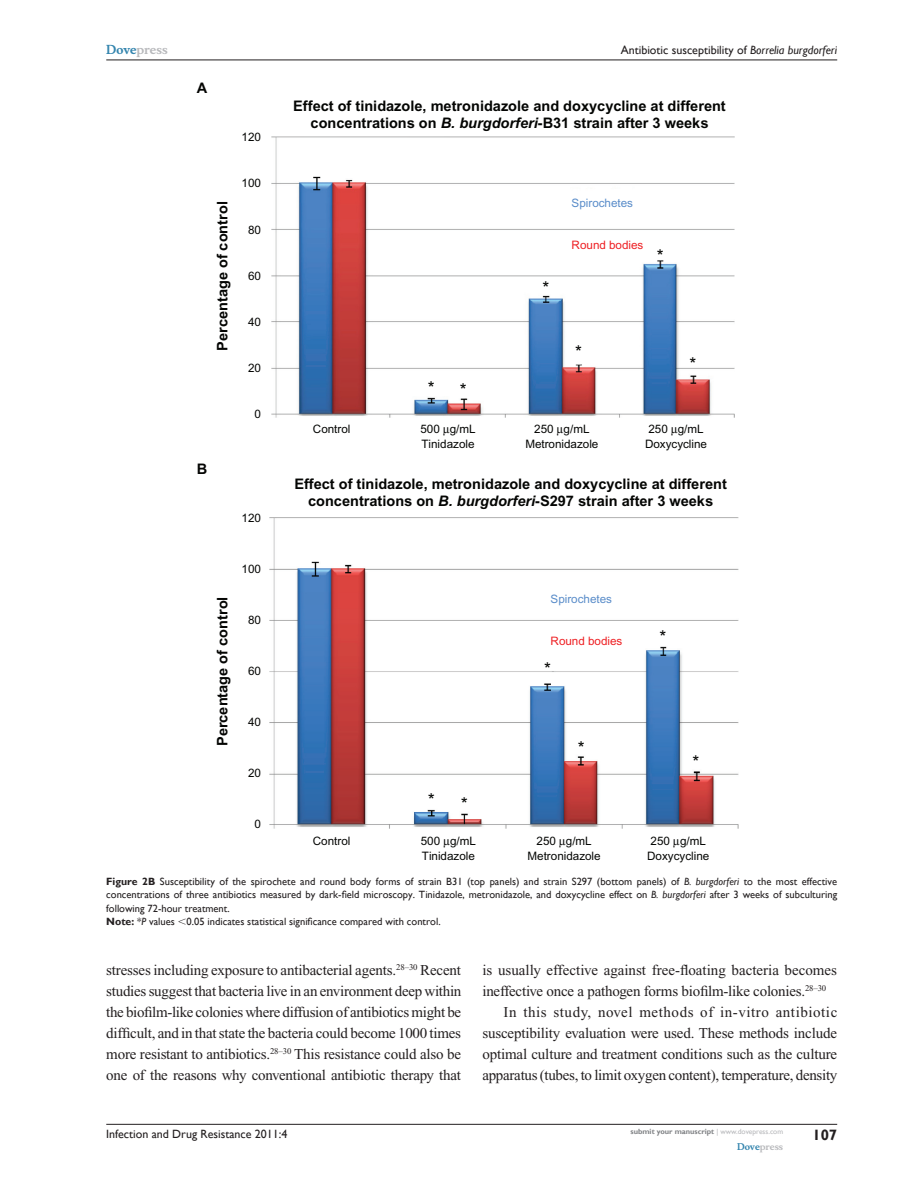
<style>
.page{position:relative;width:918px;height:1188px;background:#fff}
.page>*{position:absolute;margin:0;border:0;box-sizing:border-box;transform-origin:0 0}
.t1{font:17.4px "Arial";color:#040503}
.t2{font:15px/21px "Times New Roman";letter-spacing:-.01em;color:#231f20;text-align:justify}
.t3{font:15px "Times New Roman";letter-spacing:.035em;color:#231f20}
.t4{font:700 15px "Gill Sans";color:#231f20}
.t5{font:700 14.55px/17.4px "Arial";color:#040503;text-align:center}
.t6{font:12px "Gill Sans";color:#231f20}
.t7{font:700 12px "Musee";color:#b8b9bc}
.t8{font:11.7px/14.5px "Arial";color:#040503}
.t9{font:11.7px "Arial";color:#598cc9}
.t10{font:11.7px "Arial";color:#ee1f23}
.t11{font:10.5px/13.5px "Gill Sans";color:#231f20}
.t12{font:700 9px "Musee";color:#b8b9bc}
.t13{font:700 7.5px "Gill Sans";color:#808285}
.s1{color:#3485ae}
.s2{font-style:italic}
.s3{font-weight:700}
.s4{font-family:"Mathematical Pi One"}
.s5{font-weight:400;color:#b8b9bc}
</style>
<div class="page">
<hr style="left:106px;top:1124px;width:731px;height:1px;background:#231f20">
<hr style="left:106px;top:60px;width:731px;height:1px;background:#231f20">
<img style="left:271px;top:137px;width:463px;height:281px">
<img style="left:269px;top:517px;width:469px;height:312px">
<svg style="left:429px;top:793px;width:38px;height:10px"></svg>
<p class="t7" style="left:106px;top:43px;width:63px"><span class="s1">Dove</span>press</p>
<p class="t5" style="left:197px;top:79px;width:12px">A</p>
<p class="t8" style="left:242px;top:130px;width:21px">120</p>
<p class="t5" style="left:214px;top:351px;width:151px;rotate:-90deg">Percentage of control</p>
<p class="t8" style="left:242px;top:176px;width:21px">100</p>
<p class="t8" style="left:248px;top:222px;width:14px">80</p>
<p class="t8" style="left:248px;top:268px;width:14px">60</p>
<p class="t8" style="left:248px;top:314px;width:14px">40</p>
<p class="t8" style="left:248px;top:360px;width:14px">20</p>
<p class="t8" style="left:255px;top:407px;width:8px">0</p>
<p class="t5" style="left:197px;top:460px;width:12px">B</p>
<p class="t8" style="left:242px;top:511px;width:21px">120</p>
<p class="t5" style="left:214px;top:746px;width:151px;rotate:-90deg">Percentage of control</p>
<p class="t8" style="left:242px;top:562px;width:21px">100</p>
<p class="t8" style="left:248px;top:613px;width:14px">80</p>
<p class="t8" style="left:248px;top:664px;width:14px">60</p>
<p class="t8" style="left:248px;top:715px;width:14px">40</p>
<p class="t8" style="left:248px;top:766px;width:14px">20</p>
<p class="t8" style="left:255px;top:817px;width:8px">0</p>
<p class="t6" style="left:621px;top:43px;width:218px">Antibiotic susceptibility of <span class="s2">Borrelia burgdorferi</span></p>
<p class="t5" style="left:293px;top:97px;width:434px">Effect of tinidazole, metronidazole and doxycycline at different concentrations on <span class="s2">B. burgdorferi</span>-B31 strain after 3 weeks</p>
<p class="t1" style="left:428px;top:379px;width:40px">* *</p>
<p class="t1" style="left:542px;top:278px;width:8px">*</p>
<p class="t9" style="left:572px;top:196px;width:63px">Spirochetes</p>
<p class="t10" style="left:572px;top:238px;width:73px">Round bodies</p>
<p class="t1" style="left:657px;top:246px;width:8px">*</p>
<p class="t1" style="left:575px;top:342px;width:8px">*</p>
<p class="t1" style="left:689px;top:354px;width:8px">*</p>
<p class="t8" style="left:313px;top:422px;width:39px">Control</p>
<p class="t8" style="left:420px;top:422px;width:57px">500 g/mL<br>Tinidazole</p>
<p class="t8" style="left:525px;top:422px;width:75px;text-align:center">250 g/mL<br>Metronidazole</p>
<p class="t8" style="left:645px;top:422px;width:64px">250 g/mL<br>Doxycycline</p>
<p class="t5" style="left:294px;top:475px;width:434px">Effect of tinidazole, metronidazole and doxycycline at different concentrations on <span class="s2">B. burgdorferi</span>-S297 strain after 3 weeks</p>
<p class="t9" style="left:551px;top:593px;width:63px">Spirochetes</p>
<p class="t10" style="left:551px;top:635px;width:73px">Round bodies</p>
<p class="t1" style="left:544px;top:659px;width:8px">*</p>
<p class="t1" style="left:578px;top:738px;width:8px">*</p>
<p class="t1" style="left:660px;top:627px;width:8px">*</p>
<p class="t1" style="left:692px;top:752px;width:8px">*</p>
<p class="t8" style="left:313px;top:834px;width:39px">Control</p>
<p class="t8" style="left:421px;top:834px;width:57px">500 g/mL<br>Tinidazole</p>
<p class="t8" style="left:528px;top:834px;width:75px;text-align:center">250 g/mL<br>Metronidazole</p>
<p class="t8" style="left:647px;top:834px;width:64px">250 g/mL<br>Doxycycline</p>
<p class="t11" style="left:106px;top:875px;width:732px"><span class="s3">Figure 2B</span> Susceptibility of the spirochete and round body forms of strain B31 (top panels) and strain S297 (bottom panels) of <span class="s2">B. burgdorferi</span> to the most effective concentrations of three antibiotics measured by dark-field microscopy. Tinidazole, metronidazole, and doxycycline effect on <span class="s2">B. burgdorferi</span> after 3 weeks of subculturing following 72-hour treatment.<br><span class="s3">Note:</span> *<span class="s2">P</span> values <span class="s4">,</span>0.05 indicates statistical significance compared with control.</p>
<p class="t2" style="left:106px;top:959px;width:357px">stresses including exposure to antibacterial agents.<sup>28–30</sup> Recent studies suggest that bacteria live in an environment deep within the biofilm-like colonies where diffusion of antibiotics might be difficult, and in that state the bacteria could become 1000 times more resistant to antibiotics.<sup>28–30</sup> This resistance could also be one of the reasons why conventional antibiotic therapy that</p>
<p class="t2" style="left:482px;top:959px;width:356px">is usually effective against free-floating bacteria becomes</p>
<p class="t2" style="left:482px;top:980px;width:345px">ineffective once a pathogen forms biofilm-like colonies.<sup>28–30</sup></p>
<p class="t3" style="left:504px;top:1003px;width:335px">In this study, novel methods of in-vitro antibiotic</p>
<p class="t2" style="left:482px;top:1022px;width:356px">susceptibility evaluation were used. These methods include</p>
<p class="t2" style="left:482px;top:1043px;width:356px">optimal culture and treatment conditions such as the culture</p>
<p class="t2" style="left:482px;top:1064px;width:357px">apparatus (tubes, to limit oxygen content), temperature, density</p>
<p class="t6" style="left:106px;top:1127px;width:183px">Infection and Drug Resistance 2011:4</p>
<p class="t13" style="left:631px;top:1127px;width:154px">submit your manuscript <span class="s5">| www.dovepress.com</span></p>
<p class="t12" style="left:737px;top:1141px;width:48px"><span class="s1">Dove</span>press</p>
<p class="t4" style="left:812px;top:1126px;width:26px">107</p>
</div>
